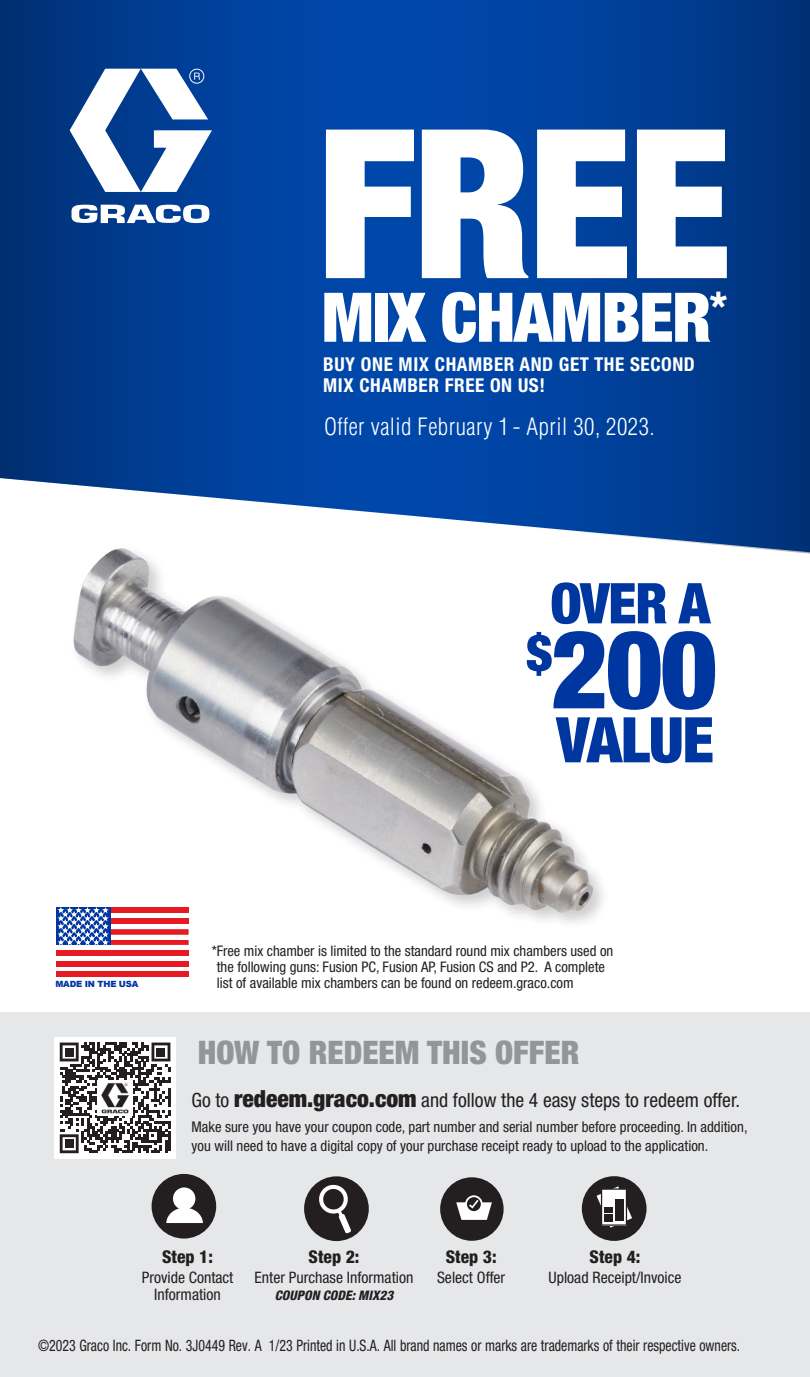
<style>
.page{position:relative;width:810px;height:1377px;background:#fff}
.page>*{position:absolute;margin:0;border:0;box-sizing:border-box;transform-origin:0 0}
.t1{font:900 condensed 208.12px "Helvetica Neue LTW1 G";color:#fff}
.t2{font:900 condensed 109.12px "Helvetica Neue LTW1 G";color:#0036a0}
.t3{font:900 condensed 68.62px "Helvetica Neue LTW1 G";letter-spacing:-.02em;color:#fff}
.t4{font:900 condensed 63px "Helvetica Neue LTW1 G";letter-spacing:-.02em;color:#0036a0}
.t5{font:900 condensed 56.25px "Helvetica Neue LTW1 G";color:#0036a0}
.t6{font:900 condensed 32.4px "Helvetica Neue LTW1 G";color:#939598}
.t7{font:300 condensed 23.4px "Helvetica LT Std";letter-spacing:.02em;color:#fff}
.t8{font:condensed 19.57px "Helvetica Neue LTW1 G";color:#231f20}
.t9{font:700 condensed 19.12px/21.6px "Helvetica Neue LTW1 G";letter-spacing:.03em;color:#fff}
.t10{font:800 condensed 17.55px "Helvetica Neue LTW1 G";color:#231f20}
.t11{font:condensed 15.75px "Helvetica Neue LT Std";color:#231f20;scale:.88 1}
.t12{font:condensed 15.75px/17.1px "Helvetica Neue LTW1 G";color:#231f20;text-align:center}
.t13{font:condensed 14.85px/19.1px "Helvetica Neue LTW1 G";color:#231f20}
.t14{font:condensed 14.62px/15.8px "Helvetica Neue LTW1 G";color:#231f20}
.t15{font:italic 800 condensed 13.28px "Helvetica Neue LTW1 G";color:#231f20}
.t16{font:900 8.55px "Arial";letter-spacing:-.025em;color:#0036a0}
.s1{font-weight:900;font-size:23.62px}
</style>
<div class="page">
<svg style="left:0;top:0;width:810px;height:554px;background:#0f4a9d"></svg>
<svg style="left:70px;top:69px;width:142px;height:154px"></svg>
<div style="left:70px;top:544px;width:542px;height:387px;background:#fff"></div>
<img style="left:74px;top:548px;width:521px;height:365px">
<div style="left:50px;top:903px;width:144px;height:90px;background:#fff;border-radius:3px"></div>
<div style="left:110px;top:908px;width:79px;height:5px;background:#e51a23"></div>
<div style="left:110px;top:918px;width:79px;height:6px;background:#e51a23"></div>
<div style="left:110px;top:929px;width:79px;height:6px;background:#e51a23"></div>
<div style="left:110px;top:940px;width:79px;height:5px;background:#e51a23"></div>
<div style="left:56px;top:950px;width:133px;height:6px;background:#e51a23"></div>
<div style="left:56px;top:961px;width:133px;height:6px;background:#e51a23"></div>
<div style="left:56px;top:972px;width:133px;height:5px;background:#e51a23"></div>
<svg style="left:56px;top:908px;width:54px;height:37px"></svg>
<svg style="left:59px;top:908px;width:48px;height:36px"></svg>
<div style="left:0;top:1012px;width:810px;height:365px;background:#e6e7e9"></div>
<div style="left:582px;top:1176px;width:65px;height:65px;background:#231f20;border-radius:50%"></div>
<svg style="left:596px;top:1186px;width:36px;height:42px"></svg>
<div style="left:615px;top:1199px;width:9px;height:11px;background:#231f20"></div>
<div style="left:615px;top:1211px;width:9px;height:10px;background:#231f20"></div>
<div style="left:604px;top:1214px;width:9px;height:7px;background:#231f20"></div>
<div style="left:604px;top:1207px;width:9px;height:6px;background:#231f20"></div>
<div style="left:304px;top:1176px;width:65px;height:65px;background:#231f20;border-radius:50%"></div>
<svg style="left:314px;top:1180px;width:39px;height:55px"></svg>
<div style="left:440px;top:1177px;width:64px;height:64px;background:#231f20;border-radius:50%"></div>
<svg style="left:456px;top:1195px;width:36px;height:25px"></svg>
<div style="left:152px;top:1174px;width:64px;height:65px;background:#231f20;border-radius:50%"></div>
<svg style="left:166px;top:1208px;width:37px;height:15px"></svg>
<div style="left:173px;top:1187px;width:22px;height:23px;background:#fff;border-radius:50%"></div>
<div style="left:54px;top:1037px;width:122px;height:122px;background:#fff"></div>
<svg style="left:60px;top:1043px;width:110px;height:110px"></svg>
<div style="left:65px;top:1048px;width:8px;height:8px;background:#231f20"></div>
<div style="left:157px;top:1048px;width:8px;height:8px;background:#231f20"></div>
<div style="left:65px;top:1140px;width:8px;height:8px;background:#231f20"></div>
<img style="left:98px;top:1080px;width:35px;height:35px">
<p class="t1" style="left:317px;top:80px;width:417px">FREE</p>
<p class="t3" style="left:322px;top:276px;width:407px">MIX CHAMBER<sup>*</sup></p>
<p class="t9" style="left:323px;top:353px;width:373px">BUY ONE MIX CHAMBER AND GET THE SECOND<br>MIX CHAMBER FREE ON US!</p>
<p class="t7" style="left:324px;top:412px;width:332px">Offer valid February 1 - April 30, 2023.</p>
<p class="t5" style="left:550px;top:570px;width:161px">OVER A</p>
<p class="t2" style="left:526px;top:604px;width:193px"><sup>$</sup>200</p>
<p class="t4" style="left:557px;top:702px;width:159px">VALUE</p>
<p class="t16" style="left:55px;top:978px;width:85px">MADE IN THE USA</p>
<p class="t14" style="left:217px;top:943px;width:398px;text-indent:-5px">*Free mix chamber is limited to the standard round mix chambers used on the following guns: Fusion PC, Fusion AP, Fusion CS and P2. A complete list of available mix chambers can be found on redeem.graco.com</p>
<p class="t6" style="left:198px;top:1033px;width:383px">HOW TO REDEEM THIS OFFER</p>
<p class="t8" style="left:192px;top:1088px;width:550px">Go to <span class="s1">redeem.graco.com</span> and follow the 4 easy steps to redeem offer.</p>
<p class="t13" style="left:192px;top:1117px;width:558px">Make sure you have your coupon code, part number and serial number before proceeding. In addition, you will need to have a digital copy of your purchase receipt ready to upload to the application.</p>
<p class="t10" style="left:162px;top:1246px;width:52px">Step 1:</p>
<p class="t12" style="left:142px;top:1268px;width:93px">Provide Contact<br>Information</p>
<p class="t10" style="left:309px;top:1246px;width:52px">Step 2:</p>
<p class="t12" style="left:255px;top:1268px;width:160px">Enter Purchase Information</p>
<p class="t15" style="left:275px;top:1287px;width:120px">COUPON CODE: MIX23</p>
<p class="t10" style="left:446px;top:1246px;width:52px">Step 3:</p>
<p class="t12" style="left:437px;top:1268px;width:70px">Select Offer</p>
<p class="t10" style="left:590px;top:1246px;width:52px">Step 4:</p>
<p class="t12" style="left:549px;top:1268px;width:134px">Upload Receipt/Invoice</p>
<p class="t11" style="left:38px;top:1337px;width:799px">©2023 Graco Inc. Form No. 3J0449 Rev. A 1/23 Printed in U.S.A. All brand names or marks are trademarks of their respective owners.</p>
</div>
